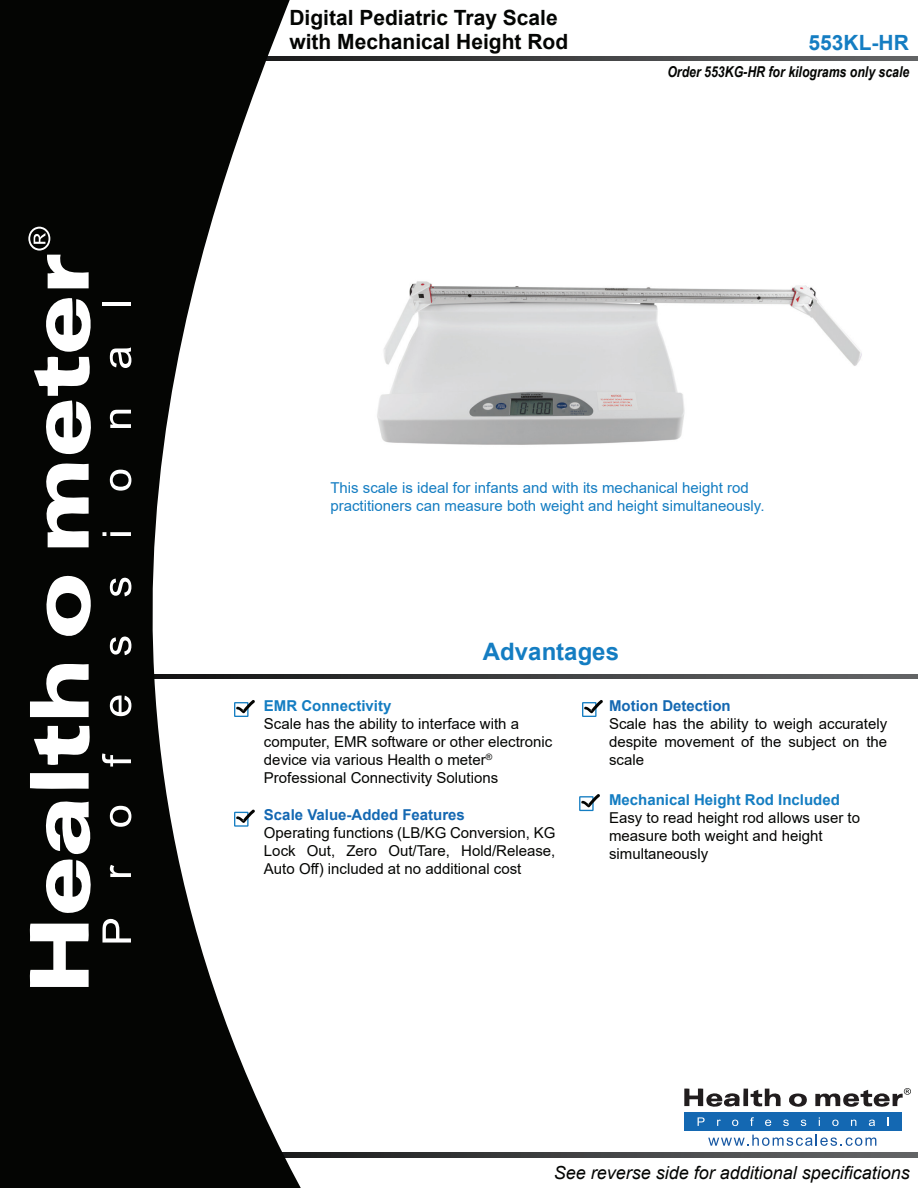
<style>
.page{position:relative;width:918px;height:1188px;background:#fff}
.page>*{position:absolute;margin:0;border:0;box-sizing:border-box;transform-origin:0 0}
.t1{font:700 24px "Arial";color:#147dc2}
.t2{font:700 21px/24px "Arial";color:#040503}
.t3{font:700 21px "Arial";color:#147dc2}
.t4{font:italic 18px "Arial";color:#040503}
.t5{font:15px/18px "Arial";color:#040503}
.t6{font:15px/18px "Arial";color:#147dc2}
.t7{font:700 15px "Arial";color:#147dc2}
.t8{font:700 15px "Arial";color:#1468b2}
.t9{font:italic 700 15px "Arial Narrow";color:#040503}
</style>
<div class="page">
<svg style="left:310px;top:56px;width:608px;height:5px;background:#444546"></svg>
<svg style="left:310px;top:674px;width:608px;height:5px;background:#464748"></svg>
<svg style="left:310px;top:1153px;width:608px;height:4px;background:#434445"></svg>
<svg style="left:0;top:0;width:310px;height:1188px;fill:#040503"></svg>
<svg style="left:29px;top:924px;width:60px;height:63px"></svg>
<svg style="left:30px;top:773px;width:59px;height:16px"></svg>
<svg style="left:30px;top:661px;width:59px;height:56px"></svg>
<svg style="left:34px;top:726px;width:57px;height:39px"></svg>
<svg style="left:38px;top:798px;width:56px;height:115px"></svg>
<svg style="left:46px;top:574px;width:54px;height:74px"></svg>
<svg style="left:42px;top:461px;width:47px;height:86px"></svg>
<svg style="left:34px;top:296px;width:61px;height:159px"></svg>
<svg style="left:28px;top:227px;width:61px;height:61px"></svg>
<svg style="left:102px;top:919px;width:29px;height:24px"></svg>
<svg style="left:110px;top:865px;width:21px;height:12px"></svg>
<svg style="left:110px;top:806px;width:21px;height:21px"></svg>
<svg style="left:102px;top:753px;width:29px;height:14px"></svg>
<svg style="left:110px;top:696px;width:21px;height:20px"></svg>
<svg style="left:110px;top:637px;width:21px;height:18px"></svg>
<svg style="left:110px;top:578px;width:21px;height:18px"></svg>
<svg style="left:110px;top:532px;width:21px;height:4px"></svg>
<svg style="left:102px;top:532px;width:4px;height:4px"></svg>
<svg style="left:110px;top:470px;width:21px;height:21px"></svg>
<svg style="left:110px;top:410px;width:21px;height:18px"></svg>
<svg style="left:110px;top:347px;width:21px;height:21px"></svg>
<hr style="left:102px;top:302px;width:29px;height:4px;background:#fff">
<svg style="left:234px;top:699px;width:22px;height:18px"></svg>
<svg style="left:234px;top:809px;width:22px;height:18px"></svg>
<svg style="left:582px;top:700px;width:21px;height:17px"></svg>
<svg style="left:579px;top:794px;width:21px;height:17px"></svg>
<svg style="left:684px;top:1088px;width:123px;height:19px"></svg>
<svg style="left:815px;top:1088px;width:96px;height:19px"></svg>
<svg style="left:708px;top:1135px;width:168px;height:11px"></svg>
<div style="left:685px;top:1112px;width:217px;height:19px;background:#1468b2"></div>
<svg style="left:698px;top:1117px;width:7px;height:9px"></svg>
<svg style="left:717px;top:1120px;width:4px;height:6px"></svg>
<svg style="left:732px;top:1120px;width:6px;height:6px"></svg>
<svg style="left:750px;top:1117px;width:4px;height:9px"></svg>
<svg style="left:765px;top:1120px;width:6px;height:6px"></svg>
<svg style="left:783px;top:1120px;width:6px;height:6px"></svg>
<svg style="left:801px;top:1120px;width:5px;height:6px"></svg>
<svg style="left:832px;top:1120px;width:7px;height:6px"></svg>
<svg style="left:851px;top:1120px;width:5px;height:6px"></svg>
<svg style="left:869px;top:1120px;width:6px;height:6px"></svg>
<svg style="left:887px;top:1117px;width:2px;height:9px"></svg>
<img style="left:377px;top:281px;width:485px;height:164px">
<h2 class="t2" style="left:289px;top:6px;width:280px">Digital Pediatric Tray Scale with Mechanical Height Rod</h2>
<h2 class="t3" style="left:809px;top:28px;width:102px">553KL-HR</h2>
<p class="t9" style="left:667px;top:60px;width:243px">Order 553KG-HR for kilograms only scale</p>
<p class="t6" style="left:330px;top:479px;width:436px">This scale is ideal for infants and with its mechanical height rod practitioners can measure both weight and height simultaneously.</p>
<h1 class="t1" style="left:483px;top:635px;width:138px">Advantages</h1>
<p class="t7" style="left:264px;top:695px;width:129px">EMR Connectivity</p>
<p class="t5" style="left:264px;top:714px;width:290px">Scale has the ability to interface with a computer, EMR software or other electronic device via various Health o meter<sup>® </sup>Professional Connectivity Solutions</p>
<p class="t8" style="left:264px;top:805px;width:202px">Scale Value-Added Features</p>
<p class="t5" style="left:264px;top:824px;width:293px;text-align:justify">Operating functions (LB/KG Conversion, KG Lock Out, Zero Out/Tare, Hold/Release, Auto Off) included at no additional cost</p>
<p class="t8" style="left:609px;top:695px;width:123px">Motion Detection</p>
<p class="t5" style="left:609px;top:714px;width:280px;text-align:justify">Scale has the ability to weigh accurately despite movement of the subject on the scale</p>
<p class="t7" style="left:609px;top:789px;width:232px">Mechanical Height Rod Included</p>
<p class="t5" style="left:609px;top:808px;width:252px">Easy to read height rod allows user to measure both weight and height simultaneously</p>
<p class="t4" style="left:554px;top:1161px;width:358px">See reverse side for additional specifications</p>
</div>
